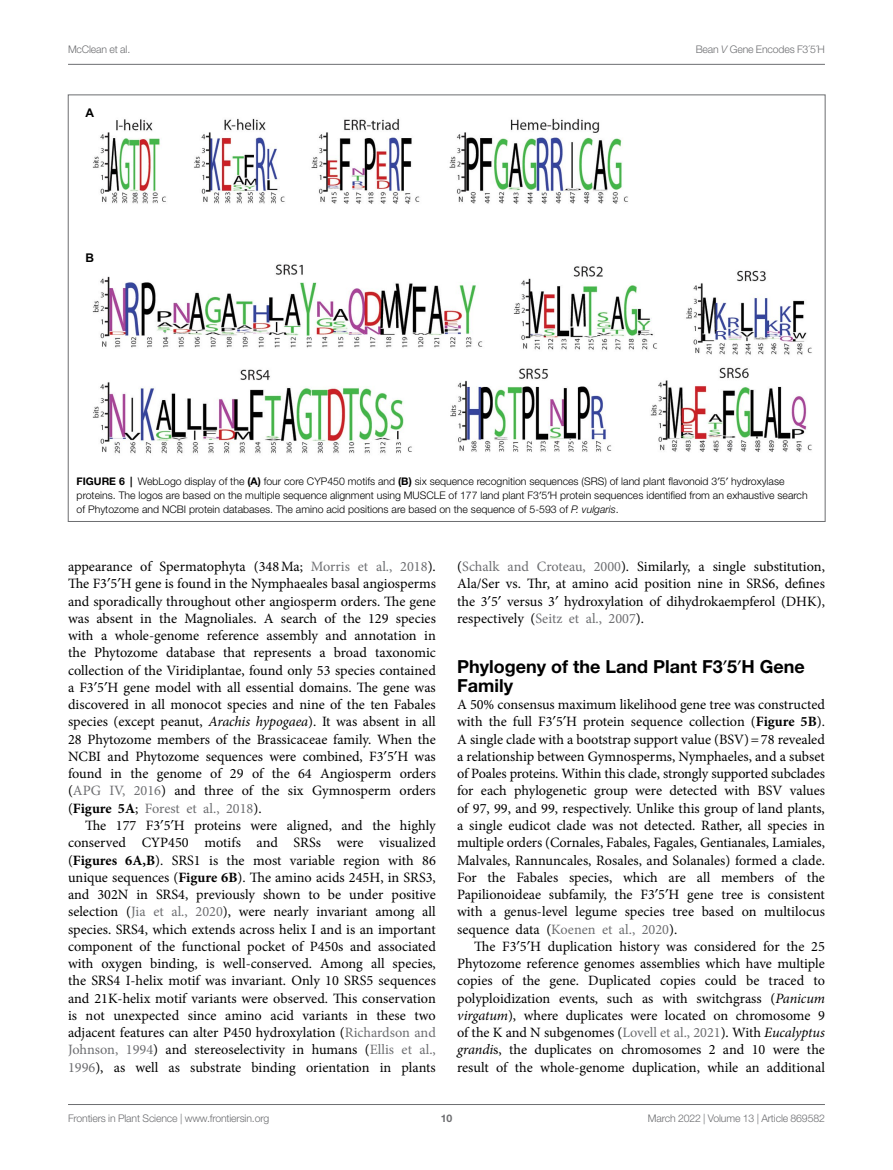
<style>
.page{position:relative;width:893px;height:1170px;background:#fff}
.page>*{position:absolute;margin:0;border:0;box-sizing:border-box;transform-origin:0 0}
.HEAD_2{font:700 18px/18.8px "Helvetica Neue LT Std";color:#000}
.TEXT_FLUSH{font:14.25px/17.2px "Minion Pro";color:#000;text-align:justify}
.TEXT{font:14.25px/17.2px "Minion Pro";color:#000;text-align:justify}
.t1{font:700 12px "Arial";color:#000}
.FIG_LEG{font:300 10.5px/14.2px "Helvetica Neue LT Std";color:#000}
.t2{font:300 10.5px "Helvetica Neue LT Std";letter-spacing:-.015em;color:#6d6e71}
.t3{font:700 10.5px "Helvetica Neue LT Std";color:#6d6e71}
.s1{font-style:italic}
.s2{font-weight:700}
.s3{font-family:"Gentium Plus";font-weight:400}
.s4{color:#6d6e71}
.s5{font-family:"Gentium Plus"}
</style>
<div class="page">
<hr style="left:68px;top:64px;width:757px;height:1px;background:#6d6e71">
<hr style="left:68px;top:1104px;width:757px;height:1px;background:#6d6e71">
<img style="left:92px;top:118px;width:720px;height:336px">
<p class="t2" style="left:68px;top:42px;width:64px">McClean et al.</p>
<p class="t2" style="left:696px;top:42px;width:131px">Bean <span class="s1">V</span> Gene Encodes F3´5´H</p>
<p class="t1" style="left:86px;top:104px;width:10px">A</p>
<p class="t1" style="left:86px;top:250px;width:10px">B</p>
<p class="FIG_LEG" style="left:77px;top:473px;width:732px"><span class="s2">FIGURE 6 |</span> WebLogo display of the <span class="s2">(A)</span> four core CYP450 motifs and <span class="s2">(B)</span> six sequence recognition sequences (SRS) of land plant flavonoid 3<span class="s3">′</span>5<span class="s3">′</span> hydroxylase proteins. The logos are based on the multiple sequence alignment using MUSCLE of 177 land plant F3<span class="s3">′</span>5<span class="s3">′</span>H protein sequences identified from an exhaustive search of Phytozome and NCBI protein databases. The amino acid positions are based on the sequence of 5-593 of <span class="s1">P. vulgaris</span>.</p>
<p class="TEXT_FLUSH" style="left:68px;top:558px;width:369px">appearance of Spermatophyta (348Ma; <span class="s4">Morris et al., 2018</span>).<br>The F3<span class="s5">′</span>5<span class="s5">′</span>H gene is found in the Nymphaeales basal angiosperms and sporadically throughout other angiosperm orders. The gene was absent in the Magnoliales. A search of the 129 species with a whole-genome reference assembly and annotation in the Phytozome database that represents a broad taxonomic collection of the Viridiplantae, found only 53 species contained a F3<span class="s5">′</span>5<span class="s5">′</span>H gene model with all essential domains. The gene was discovered in all monocot species and nine of the ten Fabales species (except peanut, <span class="s1">Arachis hypogaea</span>). It was absent in all 28 Phytozome members of the Brassicaceae family. When the NCBI and Phytozome sequences were combined, F3<span class="s5">′</span>5<span class="s5">′</span>H was found in the genome of 29 of the 64 Angiosperm orders (<span class="s4">APG IV, 2016</span>) and three of the six Gymnosperm orders (<span class="s2">Figure 5A</span>; <span class="s4">Forest et al., 2018</span>).</p>
<p class="TEXT" style="left:68px;top:816px;width:369px;text-indent:17px">The 177 F3<span class="s5">′</span>5<span class="s5">′</span>H proteins were aligned, and the highly conserved CYP450 motifs and SRSs were visualized (<span class="s2">Figures 6A,B</span>). SRS1 is the most variable region with 86 unique sequences (<span class="s2">Figure 6B</span>). The amino acids 245H, in SRS3, and 302N in SRS4, previously shown to be under positive selection (<span class="s4">Jia et al., 2020</span>), were nearly invariant among all species. SRS4, which extends across helix I and is an important component of the functional pocket of P450s and associated with oxygen binding, is well-conserved. Among all species, the SRS4 I-helix motif was invariant. Only 10 SRS5 sequences and 21K-helix motif variants were observed. This conservation is not unexpected since amino acid variants in these two adjacent features can alter P450 hydroxylation (<span class="s4">Richardson and Johnson, 1994</span>) and stereoselectivity in humans (<span class="s4">Ellis et al., 1996</span>), as well as substrate binding orientation in plants</p>
<p class="TEXT" style="left:457px;top:558px;width:369px">(<span class="s4">Schalk and Croteau, 2000</span>). Similarly, a single substitution, Ala/Ser vs. Thr, at amino acid position nine in SRS6, defines the 3<span class="s5">′</span>5<span class="s5">′</span> versus 3<span class="s5">′</span> hydroxylation of dihydrokaempferol (DHK), respectively (<span class="s4">Seitz et al., 2007</span>).</p>
<p class="HEAD_2" style="left:457px;top:657px;width:349px">Phylogeny of the Land Plant F3<span class="s3">′</span>5<span class="s3">′</span>H Gene<br>Family</p>
<p class="TEXT_FLUSH" style="left:457px;top:696px;width:369px">A 50% consensus maximum likelihood gene tree was constructed with the full F3<span class="s5">′</span>5<span class="s5">′</span>H protein sequence collection (<span class="s2">Figure 5B</span>).<br>A single clade with a bootstrap support value (BSV)=78 revealed a relationship between Gymnosperms, Nymphaeles, and a subset of Poales proteins. Within this clade, strongly supported subclades for each phylogenetic group were detected with BSV values of 97, 99, and 99, respectively. Unlike this group of land plants, a single eudicot clade was not detected. Rather, all species in multiple orders (Cornales, Fabales, Fagales, Gentianales, Lamiales, Malvales, Rannuncales, Rosales, and Solanales) formed a clade.<br>For the Fabales species, which are all members of the Papilionoideae subfamily, the F3<span class="s5">′</span>5<span class="s5">′</span>H gene tree is consistent with a genus-level legume species tree based on multilocus sequence data (<span class="s4">Koenen et al., 2020</span>).</p>
<p class="TEXT" style="left:457px;top:937px;width:369px;text-indent:17px">The F3<span class="s5">′</span>5<span class="s5">′</span>H duplication history was considered for the 25<br>Phytozome reference genomes assemblies which have multiple copies of the gene. Duplicated copies could be traced to polyploidization events, such as with switchgrass (<span class="s1">Panicum virgatum</span>), where duplicates were located on chromosome 9 of the K and N subgenomes (<span class="s4">Lovell et al., 2021</span>). With <span class="s1">Eucalyptus grandi</span>s, the duplicates on chromosomes 2 and 10 were the result of the whole-genome duplication, while an additional</p>
<p class="t2" style="left:68px;top:1111px;width:203px">Frontiers in Plant Science | www.frontiersin.org</p>
<p class="t3" style="left:441px;top:1111px;width:13px">10</p>
<p class="t2" style="left:648px;top:1111px;width:178px">March 2022 | Volume 13 | Article 869582</p>
</div>
